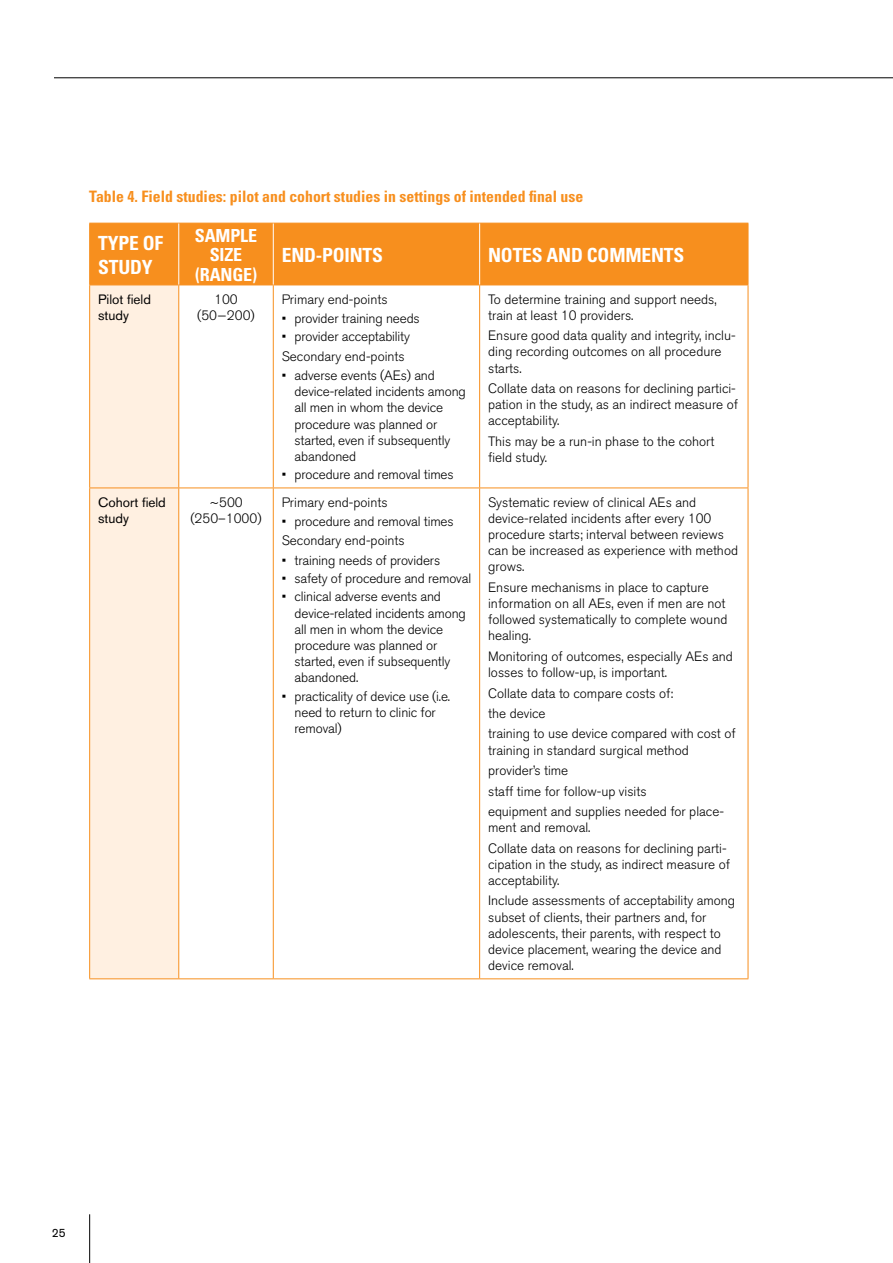
<style>
.page{position:relative;width:893px;height:1263px;background:#fff}
.page>*{position:absolute;margin:0;border:0;box-sizing:border-box;transform-origin:0 0}
.t1{font:700 condensed 19.5px/23.4px "Univers";letter-spacing:-.01em;color:#fff}
.t2{font:700 condensed 18px/19.5px "Univers";letter-spacing:-.01em;color:#fff;text-align:center}
.t3{font:700 condensed 15.75px "Univers";color:#f78f1e}
.t4{font:300 13.5px/16.2px "Akzidenz Grotesk BQ";color:#000}
.t5{font:13.5px/16.2px "Akzidenz Grotesk BQ";color:#000}
.t6{font:12px "Akzidenz Grotesk BQ";color:#000}
</style>
<div class="page">
<hr style="left:89px;top:1214px;width:1px;height:49px;background:#000">
<hr style="left:54px;top:78px;width:839px;height:1px;background:#000">
<div style="left:90px;top:224px;width:658px;height:61px;background:#f78f1e"></div>
<div style="left:90px;top:286px;width:88px;height:692px;background:#fff0e1"></div>
<hr style="left:273px;top:285px;width:1px;height:202px;background:#f78f1e">
<hr style="left:479px;top:285px;width:1px;height:202px;background:#f78f1e">
<hr style="left:89px;top:487px;width:90px;height:1px;background:#f78f1e">
<hr style="left:179px;top:487px;width:94px;height:1px;background:#f78f1e">
<hr style="left:273px;top:487px;width:207px;height:1px;background:#f78f1e">
<hr style="left:273px;top:488px;width:1px;height:490px;background:#f78f1e">
<hr style="left:480px;top:487px;width:268px;height:1px;background:#f78f1e">
<hr style="left:479px;top:488px;width:1px;height:490px;background:#f78f1e">
<hr style="left:748px;top:285px;width:1px;height:202px;background:#f78f1e">
<hr style="left:748px;top:488px;width:1px;height:490px;background:#f78f1e">
<hr style="left:179px;top:978px;width:94px;height:1px;background:#f78f1e">
<hr style="left:273px;top:978px;width:207px;height:1px;background:#f78f1e">
<hr style="left:480px;top:978px;width:268px;height:1px;background:#f78f1e">
<hr style="left:89px;top:223px;width:90px;height:1px;background:#f78f1e">
<hr style="left:89px;top:223px;width:1px;height:62px;background:#f78f1e">
<hr style="left:179px;top:223px;width:94px;height:1px;background:#f78f1e">
<hr style="left:273px;top:223px;width:207px;height:1px;background:#f78f1e">
<hr style="left:480px;top:223px;width:268px;height:1px;background:#f78f1e">
<hr style="left:748px;top:223px;width:1px;height:62px;background:#f78f1e">
<hr style="left:89px;top:285px;width:90px;height:1px;background:#f78f1e">
<hr style="left:179px;top:285px;width:94px;height:1px;background:#f78f1e">
<hr style="left:273px;top:285px;width:207px;height:1px;background:#f78f1e">
<hr style="left:480px;top:285px;width:268px;height:1px;background:#f78f1e">
<hr style="left:89px;top:285px;width:1px;height:202px;background:#f78f1e">
<hr style="left:178px;top:285px;width:1px;height:202px;background:#f78f1e">
<hr style="left:89px;top:488px;width:1px;height:490px;background:#f78f1e">
<hr style="left:178px;top:488px;width:1px;height:490px;background:#f78f1e">
<hr style="left:89px;top:978px;width:90px;height:1px;background:#f78f1e">
<hr style="left:178px;top:223px;width:1px;height:62px;background:#fff">
<hr style="left:273px;top:223px;width:1px;height:62px;background:#fff">
<hr style="left:479px;top:223px;width:1px;height:62px;background:#fff">
<p class="t3" style="left:89px;top:186px;width:496px">Table 4. Field studies: pilot and cohort studies in settings of intended final use</p>
<h1 class="t1" style="left:98px;top:231px;width:66px">Type of study</h1>
<h2 class="t2" style="left:195px;top:225px;width:64px">Sample size (range)</h2>
<h1 class="t1" style="left:282px;top:243px;width:103px">End-points</h1>
<h1 class="t1" style="left:488px;top:243px;width:198px">Notes and comments</h1>
<p class="t5" style="left:98px;top:291px;width:54px">Pilot field study</p>
<p class="t4" style="left:197px;top:291px;width:59px;text-align:center">100 (50−200)</p>
<p class="t4" style="left:282px;top:291px;width:107px">Primary end-points</p>
<p class="t4" style="left:282px;top:310px;width:140px">• provider training needs</p>
<p class="t4" style="left:282px;top:327px;width:130px;line-height:19.4px">• provider acceptability<br>Secondary end-points</p>
<p class="t4" style="left:295px;top:368px;width:173px;text-indent:-13px">• adverse events (AEs) and device-related incidents among all men in whom the device procedure was planned or started, even if subsequently abandoned</p>
<p class="t4" style="left:282px;top:467px;width:173px">• procedure and removal times</p>
<p class="t5" style="left:98px;top:494px;width:69px">Cohort field study</p>
<p class="t4" style="left:190px;top:494px;width:73px;text-align:center">~500 (250–1000)</p>
<p class="t4" style="left:282px;top:494px;width:107px">Primary end-points</p>
<p class="t4" style="left:282px;top:512px;width:173px;line-height:19.4px">• procedure and removal times<br>Secondary end-points</p>
<p class="t4" style="left:282px;top:552px;width:160px">• training needs of providers</p>
<p class="t4" style="left:282px;top:570px;width:191px">• safety of procedure and removal</p>
<p class="t4" style="left:295px;top:589px;width:173px;text-indent:-13px">• clinical adverse events and device-related incidents among all men in whom the device procedure was planned or started, even if subsequently abandoned.</p>
<p class="t4" style="left:295px;top:688px;width:157px;text-indent:-13px">• practicality of device use (i.e. need to return to clinic for removal)</p>
<p class="t4" style="left:488px;top:291px;width:230px">To determine training and support needs, train at least 10 providers.</p>
<p class="t4" style="left:488px;top:328px;width:249px">Ensure good data quality and integrity, inclu&shy;ding recording outcomes on all procedure starts.</p>
<p class="t4" style="left:488px;top:381px;width:251px">Collate data on reasons for declining partici&shy;pation in the study, as an indirect measure of acceptability.</p>
<p class="t4" style="left:488px;top:433px;width:228px">This may be a run-in phase to the cohort field study.</p>
<p class="t4" style="left:488px;top:494px;width:251px">Systematic review of clinical AEs and device-related incidents after every 100 procedure starts; interval between reviews can be increased as experience with method grows.</p>
<p class="t4" style="left:488px;top:579px;width:241px">Ensure mechanisms in place to capture information on all AEs, even if men are not followed systematically to complete wound healing.</p>
<p class="t4" style="left:488px;top:648px;width:246px">Monitoring of outcomes, especially AEs and losses to follow-up, is important.</p>
<p class="t4" style="left:488px;top:683px;width:249px;line-height:20.4px">Collate data to compare costs of:<br>the device<br>training to use device compared with cost of</p>
<p class="t4" style="left:488px;top:740px;width:237px;line-height:20.4px">training in standard surgical method provider’s time<br>staff time for follow-up visits<br>equipment and supplies needed for place-</p>
<p class="t4" style="left:488px;top:817px;width:240px;line-height:20.4px">ment and removal.<br>Collate data on reasons for declining parti-</p>
<p class="t4" style="left:488px;top:856px;width:243px">cipation in the study, as indirect measure of acceptability.</p>
<p class="t4" style="left:488px;top:893px;width:249px">Include assessments of acceptability among subset of clients, their partners and, for adolescents, their parents, with respect to device placement, wearing the device and device removal.</p>
<p class="t6" style="left:52px;top:1225px;width:15px">25</p>
</div>
